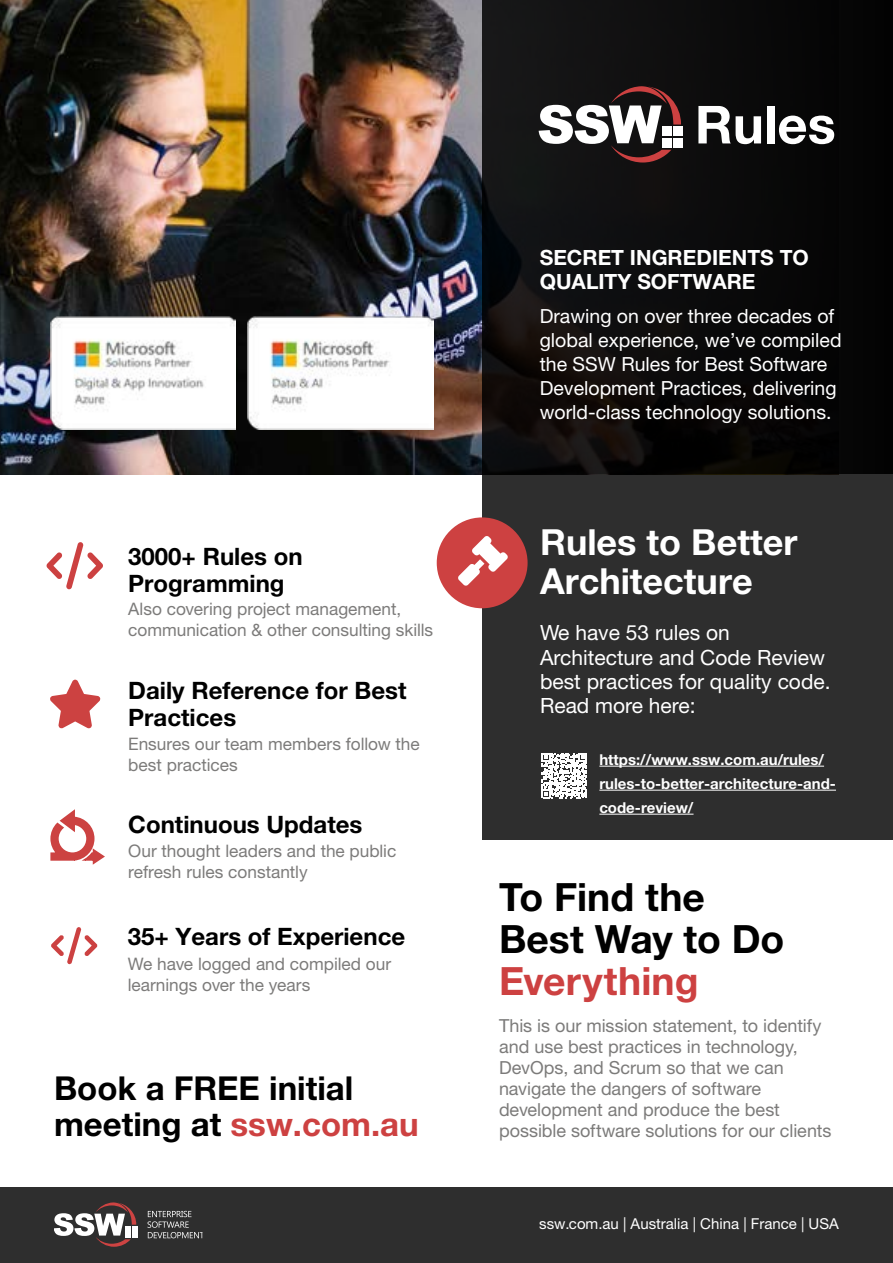
<style>
.page{position:relative;width:893px;height:1263px;background:#fff}
.page>*{position:absolute;margin:0;border:0;box-sizing:border-box;transform-origin:0 0}
.t1{font:700 52.5px "Helvetica Neue LT Pro";color:#fff}
.t2{font:700 39px/42px "Helvetica Neue LT Pro";color:#000}
.t3{font:700 39px "Helvetica Neue LT Pro";letter-spacing:.005em;color:#cd4141}
.t4{font:700 36px/39px "Helvetica Neue LT Pro";color:#fff}
.t5{font:700 33px/36px "Helvetica Neue LT Pro";color:#000}
.t6{font:700 24px/27px "Helvetica Neue LT Pro";color:#000}
.t7{font:21px/24px "Helvetica Neue LT Std";color:#fff}
.t8{font:700 21px/24px "Helvetica Neue LT Pro";color:#fff}
.t9{font:19.5px/24px "Helvetica Neue LT Std";color:#fff}
.t10{font:18px/21px "Helvetica Neue LT Std";letter-spacing:-.005em;color:#7c7b7a}
.t11{font:17.25px/21px "Helvetica Neue LT Std";color:#7c7b7a}
.t12{font:700 15px/24px "Helvetica Neue LT Pro";color:#fff}
.t13{font:15px "Helvetica Neue LT Std";color:#fff}
.s1{color:#cd4141}
</style>
<div class="page">
<img style="left:0;top:0;width:482px;height:474px">
<div style="left:482px;top:0;width:411px;height:474px;background:linear-gradient(to right,#151414,#030303)"></div>
<div style="left:482px;top:474px;width:411px;height:366px;background:#2e2e2e"></div>
<img style="left:51px;top:316px;width:185px;height:113px">
<img style="left:248px;top:316px;width:185px;height:113px">
<div style="left:0;top:1187px;width:893px;height:76px;background:#2e2e2e"></div>
<svg style="left:54px;top:1203px;width:83px;height:44px"></svg>
<svg style="left:148px;top:1211px;width:54px;height:27px"></svg>
<hr style="left:599px;top:766px;width:225px;height:1px;background:#fff">
<hr style="left:599px;top:790px;width:237px;height:1px;background:#fff">
<hr style="left:599px;top:814px;width:94px;height:1px;background:#fff">
<svg style="left:50px;top:680px;width:50px;height:48px"></svg>
<svg style="left:50px;top:809px;width:55px;height:56px"></svg>
<svg style="left:539px;top:86px;width:142px;height:77px"></svg>
<div style="left:673px;top:127px;width:10px;height:9px;background:#fff"></div>
<div style="left:662px;top:127px;width:9px;height:9px;background:#fff"></div>
<div style="left:673px;top:138px;width:10px;height:10px;background:#fff"></div>
<div style="left:662px;top:138px;width:9px;height:10px;background:#fff"></div>
<svg style="left:51px;top:927px;width:47px;height:37px"></svg>
<svg style="left:46px;top:542px;width:57px;height:48px"></svg>
<div style="left:437px;top:517px;width:91px;height:91px;background:#cd4141;border-radius:50%"></div>
<svg style="left:458px;top:536px;width:50px;height:50px"></svg>
<svg style="left:542px;top:753px;width:45px;height:45px"></svg>
<h3 class="t6" style="left:128px;top:543px;width:176px">3000+ Rules on<br>Programming</h3>
<p class="t11" style="left:128px;top:599px;width:306px">Also covering project management, communication &amp; other consulting skills</p>
<h3 class="t6" style="left:128px;top:676px;width:280px">Daily Reference for Best<br>Practices</h3>
<p class="t11" style="left:128px;top:733px;width:293px">Ensures our team members follow the best practices</p>
<h3 class="t6" style="left:128px;top:810px;width:236px">Continuous Updates</h3>
<p class="t11" style="left:128px;top:840px;width:270px">Our thought leaders and the public refresh rules constantly</p>
<h3 class="t6" style="left:128px;top:922px;width:279px">35+ Years of Experience</h3>
<p class="t11" style="left:128px;top:953px;width:265px">We have logged and compiled our learnings over the years</p>
<h3 class="t5" style="left:54px;top:1069px;width:366px">Book a FREE initial meeting at <span class="s1">ssw.com.au</span></h3>
<h1 class="t1" style="left:695px;top:92px;width:142px">Rules</h1>
<p class="t8" style="left:540px;top:245px;width:271px">SECRET INGREDIENTS TO<br>QUALITY SOFTWARE</p>
<p class="t9" style="left:540px;top:304px;width:303px">Drawing on over three decades of global experience, we’ve compiled the SSW Rules for Best Software Development Practices, delivering world-class technology solutions.</p>
<h3 class="t4" style="left:540px;top:522px;width:259px">Rules to Better<br>Architecture</h3>
<p class="t7" style="left:540px;top:621px;width:292px">We have 53 rules on<br>Architecture and Code Review best practices for quality code.<br>Read more here:</p>
<p class="t12" style="left:599px;top:747px;width:238px">https://www.ssw.com.au/rules/ rules-to-better-architecture-and&shy;code-review/</p>
<h2 class="t2" style="left:499px;top:875px;width:287px">To Find the<br>Best Way to Do</h2>
<h2 class="t3" style="left:499px;top:957px;width:201px">Everything</h2>
<p class="t10" style="left:499px;top:1015px;width:334px">This is our mission statement, to identify and use best practices in technology, DevOps, and Scrum so that we can navigate the dangers of software development and produce the best possible software solutions for our clients</p>
<p class="t13" style="left:539px;top:1215px;width:301px">ssw.com.au | Australia | China | France | USA</p>
</div>
